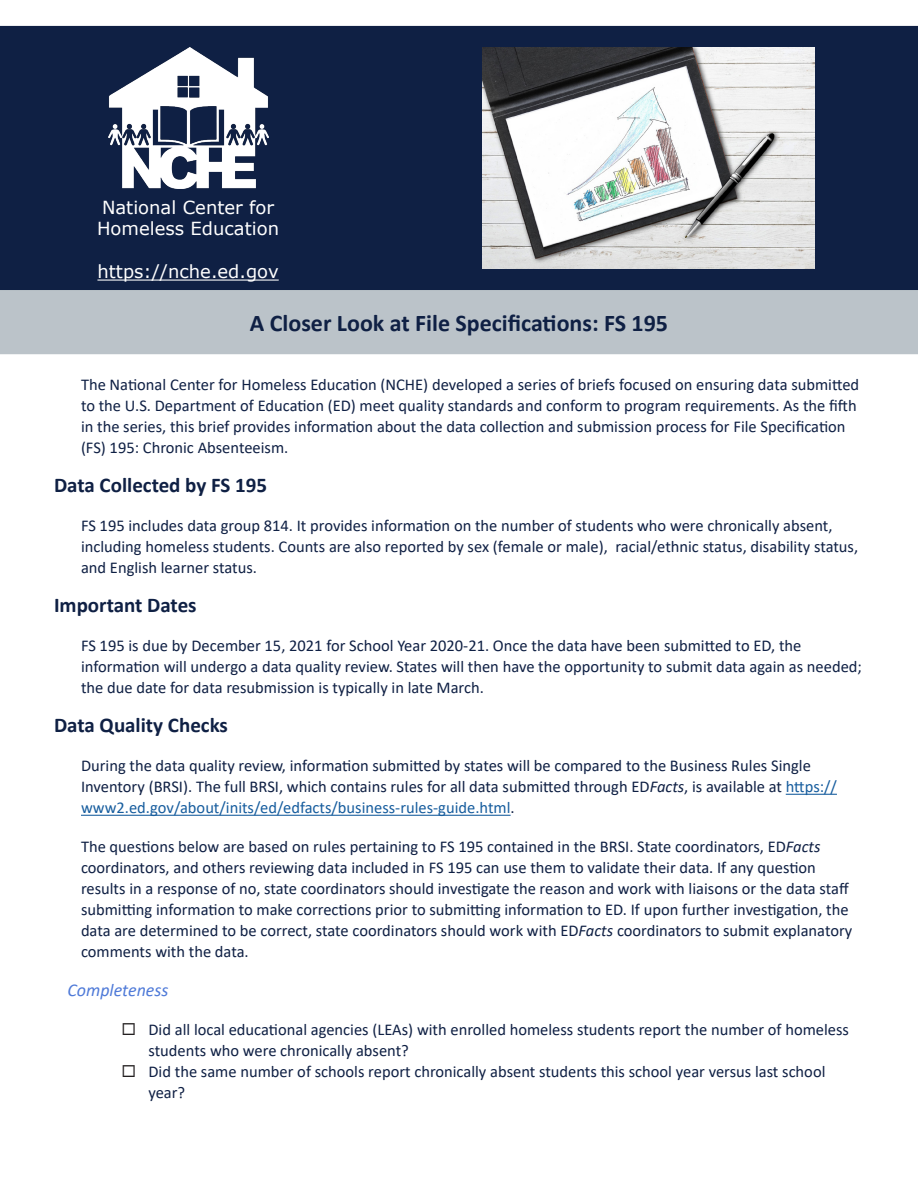
<style>
.page{position:relative;width:918px;height:1188px;background:#fff}
.page>*{position:absolute;margin:0;border:0;box-sizing:border-box;transform-origin:0 0}
.t1{font:700 24px "Calibri";color:#0f2044}
.t2{font:700 21px "Calibri";color:#0f2044}
.t3{font:18px/21.6px "Verdana";color:#fff}
.subheader{font:italic 18px "Calibri";color:#4f7ad8}
.body{font:16.5px/21px "Calibri";color:#0f2044}
.s1{font-style:italic}
.s2{color:#175d9e}
.s3{color:#231f20}
</style>
<div class="page">
<div style="left:0;top:26px;width:918px;height:264px;background:#0f2044"></div>
<div style="left:0;top:290px;width:918px;height:64px;background:#bbc3c9"></div>
<img style="left:108px;top:47px;width:160px;height:141px">
<img style="left:483px;top:47px;width:332px;height:222px">
<hr style="left:97px;top:280px;width:182px;height:1px;background:#fff">
<hr style="left:786px;top:794px;width:51px;height:1px;background:#175d9e">
<hr style="left:81px;top:815px;width:430px;height:1px;background:#175d9e">
<p class="t3" style="left:97px;top:196px;width:183px">National Center for<br>Homeless Education</p>
<p class="t3" style="left:97px;top:261px;width:183px">https://nche.ed.gov</p>
<h1 class="t1" style="left:250px;top:306px;width:420px">A Closer Look at File Specifications: FS 195</h1>
<p class="body" style="left:81px;top:374px;width:780px">The National Center for Homeless Education (NCHE) developed a series of briefs focused on ensuring data submitted to the U.S. Department of Education (ED) meet quality standards and conform to program requirements. As the fifth in the series, this brief provides information about the data collection and submission process for File Specification (FS) 195: Chronic Absenteeism.</p>
<p class="t2" style="left:54px;top:471px;width:215px">Data Collected by FS 195</p>
<p class="body" style="left:81px;top:515px;width:779px">FS 195 includes data group 814. It provides information on the number of students who were chronically absent, including homeless students. Counts are also reported by sex (female or male), racial/ethnic status, disability status, and English learner status.</p>
<p class="t2" style="left:54px;top:591px;width:144px">Important Dates</p>
<p class="body" style="left:81px;top:635px;width:783px">FS 195 is due by December 15, 2021 for School Year 2020-21. Once the data have been submitted to ED, the information will undergo a data quality review. States will then have the opportunity to submit data again as needed; the due date for data resubmission is typically in late March.</p>
<p class="t2" style="left:54px;top:711px;width:175px">Data Quality Checks</p>
<p class="body" style="left:81px;top:755px;width:757px">During the data quality review, information submitted by states will be compared to the Business Rules Single<br>Inventory (BRSI). The full BRSI, which contains rules for all data submitted through ED<span class="s1">Facts</span>, is available at <span class="s2">https:// www2.ed.gov/about/inits/ed/edfacts/business-rules-guide.html</span>.</p>
<p class="body" style="left:81px;top:836px;width:773px">The questions below are based on rules pertaining to FS 195 contained in the BRSI. State coordinators, ED<span class="s1">Facts </span>coordinators, and others reviewing data included in FS 195 can use them to validate their data. If any question results in a response of no, state coordinators should investigate the reason and work with liaisons or the data staff submitting information to make corrections prior to submitting information to ED. If upon further investigation, the data are determined to be correct, state coordinators should work with ED<span class="s1">Facts</span> coordinators to submit explanatory comments with the data.</p>
<p class="subheader" style="left:68px;top:978px;width:103px">Completeness</p>
<p class="body" style="left:148px;top:1019px;width:702px;text-indent:-27px"><span class="s3">◻</span> Did all local educational agencies (LEAs) with enrolled homeless students report the number of homeless students who were chronically absent?</p>
<p class="body" style="left:148px;top:1061px;width:678px;text-indent:-27px"><span class="s3">◻</span> Did the same number of schools report chronically absent students this school year versus last school year?</p>
</div>
